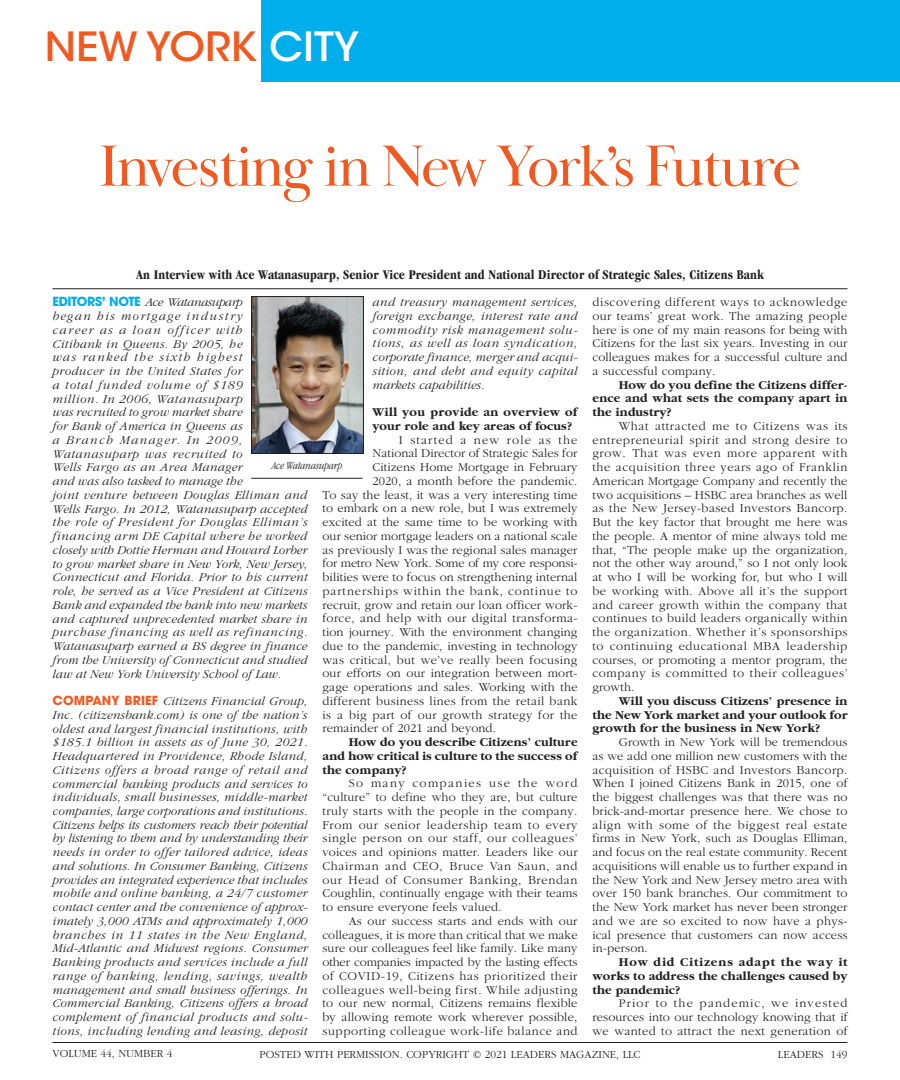
<style>
.page{position:relative;width:900px;height:1080px;background:#fff}
.page>*{position:absolute;margin:0;border:0;box-sizing:border-box;transform-origin:0 0}
.t1{font:60px "Baskerville Display PT";letter-spacing:-.04em;color:#f15921}
.t2{font:500 40px "ITC Avant Garde Std";color:#f15921;scale:1.05 1}
.t3{font:700 condensed 13.75px "Garamond";letter-spacing:.01em;color:#231f20}
.t4{font:300 12.5px/13.8px "Garamond";letter-spacing:.01em;color:#231f20;text-align:justify}
.t5{font:italic 300 12.5px/13.8px "Garamond";letter-spacing:.03em;color:#231f20;text-align:justify}
.t6{font:italic 300 12.5px/13.8px "Garamond";letter-spacing:.01em;color:#231f20}
.t7{font:700 12.5px/13.8px "Garamond";letter-spacing:.01em;color:#231f20;text-align:justify}
.t8{font:300 12.5px "Garamond";letter-spacing:.03em;color:#231f20}
.t9{font:300 12.5px "Garamond";letter-spacing:-.01em;color:#231f20}
.t10{font:300 12.5px "Garamond";letter-spacing:.07em;color:#231f20}
.t11{font:300 12.5px "Garamond";letter-spacing:.09em;color:#231f20}
.t12{font:300 11.25px "Garamond";color:#231f20}
.t13{font:italic 300 condensed 11.25px "Garamond";color:#231f20}
.s1{color:#fff}
.s2{font-family:"ITC Avant Garde Pro";font-weight:700;font-style:normal;color:#00aeef}
.s3{font-family:"ITC Avant Garde Pro";font-weight:700;font-style:normal;color:#f15921}
</style>
<div class="page">
<div style="left:261px;top:0;width:639px;height:81px;background:#00aeec"></div>
<img style="left:253px;top:298px;width:109px;height:154px">
<div style="left:251px;top:296px;width:113px;height:158px;border:1px solid #231f20"></div>
<hr style="left:251px;top:478px;width:111px;height:1px;background:#231f20">
<hr style="left:52px;top:288px;width:796px;height:1px;background:#231f20">
<hr style="left:52px;top:1042px;width:796px;height:1px;background:#231f20">
<h2 class="t2" style="left:45px;top:22px;width:301px">NEW YORK <span class="s1">CITY</span></h2>
<h1 class="t1" style="left:99px;top:130px;width:704px">Investing in New York’s Future</h1>
<p class="t3" style="left:136px;top:267px;width:630px">An Interview with Ace Watanasuparp, Senior Vice President and National Director of Strategic Sales, Citizens Bank</p>
<p class="t6" style="left:52px;top:296px;width:257px"><span class="s2">EDITORS’ NOTE</span> Ace Watanasuparp<br>began his mortgage industry<br>career as a loan officer with<br>Citibank in Queens. By 2005, he<br>was ranked the sixth highest<br>producer in the United States for<br>a total funded volume of $189<br>million. In 2006, Watanasuparp<br>was recruited to grow market share<br>for Bank of America in Queens as<br>a Branch Manager. In 2009, Watanasuparp was recruited to<br>Wells Fargo as an Area Manager<br>and was also tasked to manage the<br>joint venture between Douglas Elliman and Wells Fargo. In 2012, Watanasuparp accepted the role of President for Douglas Elliman’s financing arm DE Capital where he worked closely with Dottie Herman and Howard Lorber to grow market share in New York, New Jersey, Connecticut and Florida. Prior to his current role, he served as a Vice President at Citizens Bank and expanded the bank into new markets and captured unprecedented market share in purchase financing as well as refinancing.<br>Watanasuparp earned a BS degree in finance from the University of Connecticut and studied law at New York University School of Law.</p>
<p class="t5" style="left:52px;top:694px;width:257px"><span class="s3">COMPANY BRIEF</span> Citizens Financial Group, Inc. (citizensbank.com) is one of the nation’s oldest and largest financial institutions, with $185.1 billion in assets as of June 30, 2021.<br>Headquartered in Providence, Rhode Island, Citizens offers a broad range of retail and commercial banking products and services to individuals, small businesses, middle-market companies, large corporations and institutions.<br>Citizens helps its customers reach their potential by listening to them and by understanding their needs in order to offer tailored advice, ideas and solutions. In Consumer Banking, Citizens provides an integrated experience that includes mobile and online banking, a 24/7 customer contact center and the convenience of approx&shy;imately 3,000 ATMs and approximately 1,000 branches in 11 states in the New England, Mid-Atlantic and Midwest regions. Consumer Banking products and services include a full range of banking, lending, savings, wealth management and small business offerings. In Commercial Banking, Citizens offers a broad complement of financial products and solu&shy;tions, including lending and leasing, deposit</p>
<p class="t5" style="left:372px;top:296px;width:207px">and treasury management services, foreign exchange, interest rate and commodity risk management solu&shy;tions, as well as loan syndication, corporate finance, merger and acqui&shy;sition, and debt and equity capital markets capabilities.</p>
<p class="t7" style="left:372px;top:406px;width:206px">Will you provide an overview of your role and key areas of focus?</p>
<p class="t11" style="left:399px;top:433px;width:180px">I started a new role as the</p>
<p class="t4" style="left:372px;top:447px;width:206px">National Director of Strategic Sales for</p>
<p class="t4" style="left:372px;top:461px;width:207px">Citizens Home Mortgage in February</p>
<p class="t4" style="left:372px;top:474px;width:206px">2020, a month before the pandemic.</p>
<p class="t4" style="left:322px;top:488px;width:257px">To say the least, it was a very interesting time</p>
<p class="t4" style="left:322px;top:502px;width:256px">to embark on a new role, but I was extremely</p>
<p class="t4" style="left:322px;top:516px;width:257px">excited at the same time to be working with</p>
<p class="t4" style="left:322px;top:529px;width:256px">our senior mortgage leaders on a national scale</p>
<p class="t4" style="left:322px;top:543px;width:257px">as previously I was the regional sales manager</p>
<p class="t9" style="left:322px;top:557px;width:257px">for metro New York. Some of my core responsi-</p>
<p class="t4" style="left:322px;top:571px;width:257px">bilities were to focus on strengthening internal</p>
<p class="t10" style="left:322px;top:584px;width:256px">partnerships within the bank, continue to</p>
<p class="t4" style="left:322px;top:598px;width:256px">recruit, grow and retain our loan officer work-</p>
<p class="t8" style="left:322px;top:612px;width:257px">force, and help with our digital transforma-</p>
<p class="t4" style="left:322px;top:626px;width:256px">tion journey. With the environment changing</p>
<p class="t4" style="left:322px;top:639px;width:256px">due to the pandemic, investing in technology</p>
<p class="t8" style="left:322px;top:653px;width:256px">was critical, but we’ve really been focusing</p>
<p class="t4" style="left:322px;top:667px;width:257px">our efforts on our integration between mort-</p>
<p class="t4" style="left:322px;top:681px;width:257px">gage operations and sales. Working with the</p>
<p class="t8" style="left:322px;top:694px;width:257px">different business lines from the retail bank</p>
<p class="t8" style="left:322px;top:708px;width:257px">is a big part of our growth strategy for the</p>
<p class="t4" style="left:322px;top:722px;width:175px">remainder of 2021 and beyond.</p>
<p class="t7" style="left:322px;top:736px;width:257px;text-indent:26px">How do you describe Citizens’ culture and how critical is culture to the success of the company?</p>
<p class="t4" style="left:322px;top:777px;width:257px;text-indent:26px">So many companies use the word “culture” to define who they are, but culture truly starts with the people in the company.<br>From our senior leadership team to every single person on our staff, our colleagues’ voices and opinions matter. Leaders like our Chairman and CEO, Bruce Van Saun, and our Head of Consumer Banking, Brendan Coughlin, continually engage with their teams to ensure everyone feels valued.</p>
<p class="t4" style="left:322px;top:914px;width:257px;text-indent:26px">As our success starts and ends with our colleagues, it is more than critical that we make sure our colleagues feel like family. Like many other companies impacted by the lasting effects of COVID-19, Citizens has prioritized their colleagues well-being first. While adjusting to our new normal, Citizens remains flexible by allowing remote work wherever possible, supporting colleague work-life balance and</p>
<p class="t13" style="left:272px;top:460px;width:72px">Ace Watanasuparp</p>
<p class="t4" style="left:592px;top:296px;width:257px">discovering different ways to acknowledge our teams’ great work. The amazing people here is one of my main reasons for being with Citizens for the last six years. Investing in our colleagues makes for a successful culture and a successful company.</p>
<p class="t7" style="left:592px;top:378px;width:257px;text-indent:26px">How do you define the Citizens differ&shy;ence and what sets the company apart in the industry?</p>
<p class="t4" style="left:592px;top:419px;width:257px;text-indent:26px">What attracted me to Citizens was its entrepreneurial spirit and strong desire to grow. That was even more apparent with the acquisition three years ago of Franklin American Mortgage Company and recently the two acquisitions – HSBC area branches as well as the New Jersey-based Investors Bancorp.<br>But the key factor that brought me here was the people. A mentor of mine always told me that, “The people make up the organization, not the other way around,” so I not only look at who I will be working for, but who I will be working with. Above all it’s the support and career growth within the company that continues to build leaders organically within the organization. Whether it’s sponsorships to continuing educational MBA leadership courses, or promoting a mentor program, the company is committed to their colleagues’ growth.</p>
<p class="t7" style="left:592px;top:694px;width:257px;text-indent:26px">Will you discuss Citizens’ presence in the New York market and your outlook for growth for the business in New York?</p>
<p class="t4" style="left:592px;top:736px;width:257px;text-indent:26px">Growth in New York will be tremendous as we add one million new customers with the acquisition of HSBC and Investors Bancorp.<br>When I joined Citizens Bank in 2015, one of the biggest challenges was that there was no brick-and-mortar presence here. We chose to align with some of the biggest real estate firms in New York, such as Douglas Elliman, and focus on the real estate community. Recent acquisitions will enable us to further expand in the New York and New Jersey metro area with over 150 bank branches. Our commitment to the New York market has never been stronger and we are so excited to now have a phys&shy;ical presence that customers can now access in-person.</p>
<p class="t7" style="left:592px;top:956px;width:257px;text-indent:26px">How did Citizens adapt the way it works to address the challenges caused by the pandemic?</p>
<p class="t4" style="left:592px;top:997px;width:257px;text-indent:26px">Prior to the pandemic, we invested resources into our technology knowing that if we wanted to attract the next generation of</p>
<p class="t12" style="left:52px;top:1048px;width:121px">VOLUME 44, NUMBER 4</p>
<p class="t12" style="left:259px;top:1048px;width:383px">POSTED WITH PERMISSION. COPYRIGHT © 2021 LEADERS MAGAZINE, LLC</p>
<p class="t12" style="left:778px;top:1048px;width:71px">LEADERS 149</p>
</div>
